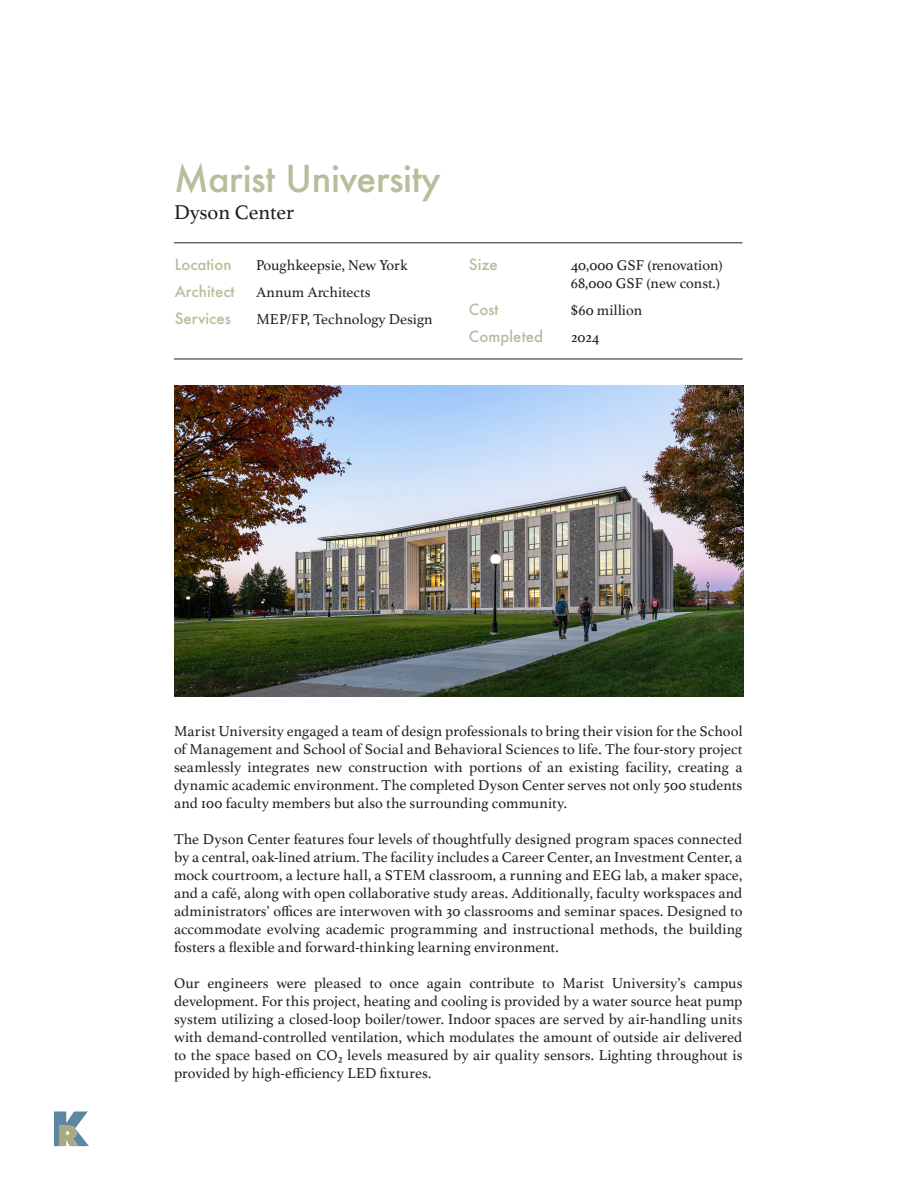
<style>
.page{position:relative;width:918px;height:1188px;background:#fff}
.page>*{position:absolute;margin:0;border:0;box-sizing:border-box;transform-origin:0 0}
.t1{font:500 36px "Futura";letter-spacing:-.015em;color:#b9bd9b}
.t2{font:21px "Athelas";color:#231f20}
.t3{font:15px/18px "Athelas";color:#231f20;text-align:justify}
.t4{font:500 15px "Futura";color:#b9bd9b}
</style>
<div class="page">
<svg style="left:54px;top:1111px;width:35px;height:35px"></svg>
<img style="left:174px;top:386px;width:570px;height:310px">
<hr style="left:174px;top:359px;width:569px;height:1px;background:#231f20">
<hr style="left:174px;top:243px;width:569px;height:1px;background:#231f20">
<p class="t1" style="left:174px;top:154px;width:268px">Marist University</p>
<p class="t2" style="left:174px;top:195px;width:122px">Dyson Center</p>
<p class="t4" style="left:175px;top:254px;width:58px">Location</p>
<p class="t3" style="left:256px;top:255px;width:153px">Poughkeepsie, New York</p>
<p class="t4" style="left:175px;top:281px;width:61px">Architect</p>
<p class="t3" style="left:256px;top:282px;width:116px">Annum Architects</p>
<p class="t4" style="left:175px;top:308px;width:58px">Services</p>
<p class="t3" style="left:256px;top:309px;width:178px">MEP/FP, Technology Design</p>
<p class="t4" style="left:469px;top:254px;width:30px">Size</p>
<p class="t3" style="left:571px;top:255px;width:153px">40,000 GSF (renovation)<br>68,000 GSF (new const.)</p>
<p class="t4" style="left:469px;top:299px;width:31px">Cost</p>
<p class="t3" style="left:571px;top:300px;width:73px">$60 million</p>
<p class="t4" style="left:469px;top:326px;width:76px">Completed</p>
<p class="t3" style="left:571px;top:327px;width:30px">2024</p>
<p class="t3" style="left:174px;top:722px;width:570px">Marist University engaged a team of design professionals to bring their vision for the School of Management and School of Social and Behavioral Sciences to life. The four-story project seamlessly integrates new construction with portions of an existing facility, creating a dynamic academic environment. The completed Dyson Center serves not only 500 students and 100 faculty members but also the surrounding community.</p>
<p class="t3" style="left:174px;top:830px;width:570px">The Dyson Center features four levels of thoughtfully designed program spaces connected by a central, oak-lined atrium. The facility includes a Career Center, an Investment Center, a mock courtroom, a lecture hall, a STEM classroom, a running and EEG lab, a maker space, and a café, along with open collaborative study areas. Additionally, faculty workspaces and administrators’ offices are interwoven with 30 classrooms and seminar spaces. Designed to accommodate evolving academic programming and instructional methods, the building fosters a flexible and forward-thinking learning environment.</p>
<p class="t3" style="left:174px;top:974px;width:570px">Our engineers were pleased to once again contribute to Marist University’s campus development. For this project, heating and cooling is provided by a water source heat pump system utilizing a closed-loop boiler/tower. Indoor spaces are served by air-handling units with demand-controlled ventilation, which modulates the amount of outside air delivered to the space based on CO₂ levels measured by air quality sensors. Lighting throughout is provided by high-efficiency LED fixtures.</p>
</div>
